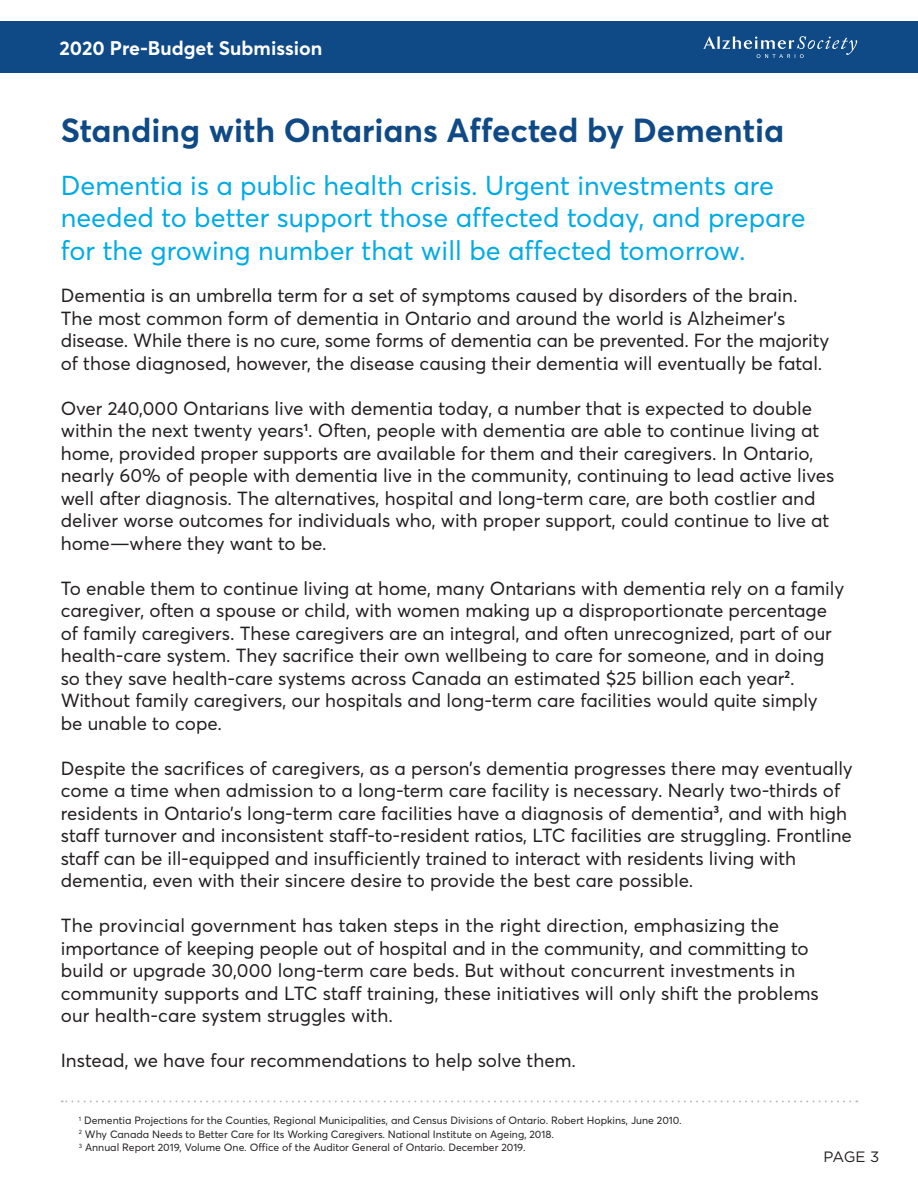
<style>
.page{position:relative;width:918px;height:1188px;background:#fff}
.page>*{position:absolute;margin:0;border:0;box-sizing:border-box;transform-origin:0 0}
.DB_Header{font:700 33px "Averta";color:#0f4a87}
.LB_subhead{font:27px/32.4px "Averta";color:#00abe5}
.t1{font:700 19.5px "Averta";color:#fff}
.body{font:18.75px/22.5px "Averta";color:#231f20}
.t2{font:15px "Gotham";color:#231f20}
.Footnotes{font:10.5px "Averta";color:#231f20}
</style>
<div class="page">
<div style="left:0;top:22px;width:918px;height:51px;background:#0f4a87"></div>
<svg style="left:703px;top:36px;width:154px;height:22px"></svg>
<svg style="left:62px;top:1100px;width:788px;height:2px"></svg>
<p class="t1" style="left:59px;top:35px;width:265px">2020 Pre-Budget Submission</p>
<p class="DB_Header" style="left:61px;top:109px;width:725px">Standing with Ontarians Affected by Dementia</p>
<p class="LB_subhead" style="left:61px;top:169px;width:746px">Dementia is a public health crisis. Urgent investments are needed to better support those affected today, and prepare for the growing number that will be affected tomorrow.</p>
<p class="body" style="left:61px;top:284px;width:770px">Dementia is an umbrella term for a set of symptoms caused by disorders of the brain.<br>The most common form of dementia in Ontario and around the world is Alzheimer’s disease. While there is no cure, some forms of dementia can be prevented. For the majority of those diagnosed, however, the disease causing their dementia will eventually be fatal.</p>
<p class="body" style="left:61px;top:397px;width:775px">Over 240,000 Ontarians live with dementia today, a number that is expected to double within the next twenty years<sup>1</sup>. Often, people with dementia are able to continue living at home, provided proper supports are available for them and their caregivers. In Ontario, nearly 60% of people with dementia live in the community, continuing to lead active lives well after diagnosis. The alternatives, hospital and long-term care, are both costlier and deliver worse outcomes for individuals who, with proper support, could continue to live at home—where they want to be.</p>
<p class="body" style="left:61px;top:577px;width:785px">To enable them to continue living at home, many Ontarians with dementia rely on a family caregiver, often a spouse or child, with women making up a disproportionate percentage of family caregivers. These caregivers are an integral, and often unrecognized, part of our health-care system. They sacrifice their own wellbeing to care for someone, and in doing so they save health-care systems across Canada an estimated $25 billion each year<sup>2</sup>.<br>Without family caregivers, our hospitals and long-term care facilities would quite simply<br>be unable to cope.</p>
<p class="body" style="left:61px;top:757px;width:794px">Despite the sacrifices of caregivers, as a person’s dementia progresses there may eventually come a time when admission to a long-term care facility is necessary. Nearly two-thirds of residents in Ontario’s long-term care facilities have a diagnosis of dementia<sup>3</sup>, and with high staff turnover and inconsistent staff-to-resident ratios, LTC facilities are struggling. Frontline staff can be ill-equipped and insufficiently trained to interact with residents living with dementia, even with their sincere desire to provide the best care possible.</p>
<p class="body" style="left:61px;top:914px;width:760px">The provincial government has taken steps in the right direction, emphasizing the importance of keeping people out of hospital and in the community, and committing to build or upgrade 30,000 long-term care beds. But without concurrent investments in community supports and LTC staff training, these initiatives will only shift the problems our health-care system struggles with.</p>
<p class="body" style="left:61px;top:1049px;width:517px">Instead, we have four recommendations to help solve them.</p>
<p class="Footnotes" style="left:79px;top:1114px;width:605px"><sup>1</sup> Dementia Projections for the Counties, Regional Municipalities, and Census Divisions of Ontario. Robert Hopkins, June 2010.</p>
<p class="Footnotes" style="left:79px;top:1127px;width:477px"><sup>2</sup> Why Canada Needs to Better Care for Its Working Caregivers. National Institute on Ageing, 2018.</p>
<p class="Footnotes" style="left:79px;top:1141px;width:448px"><sup>3</sup> Annual Report 2019, Volume One. Office of the Auditor General of Ontario. December 2019.</p>
<p class="t2" style="left:824px;top:1148px;width:57px">PAGE 3</p>
</div>
